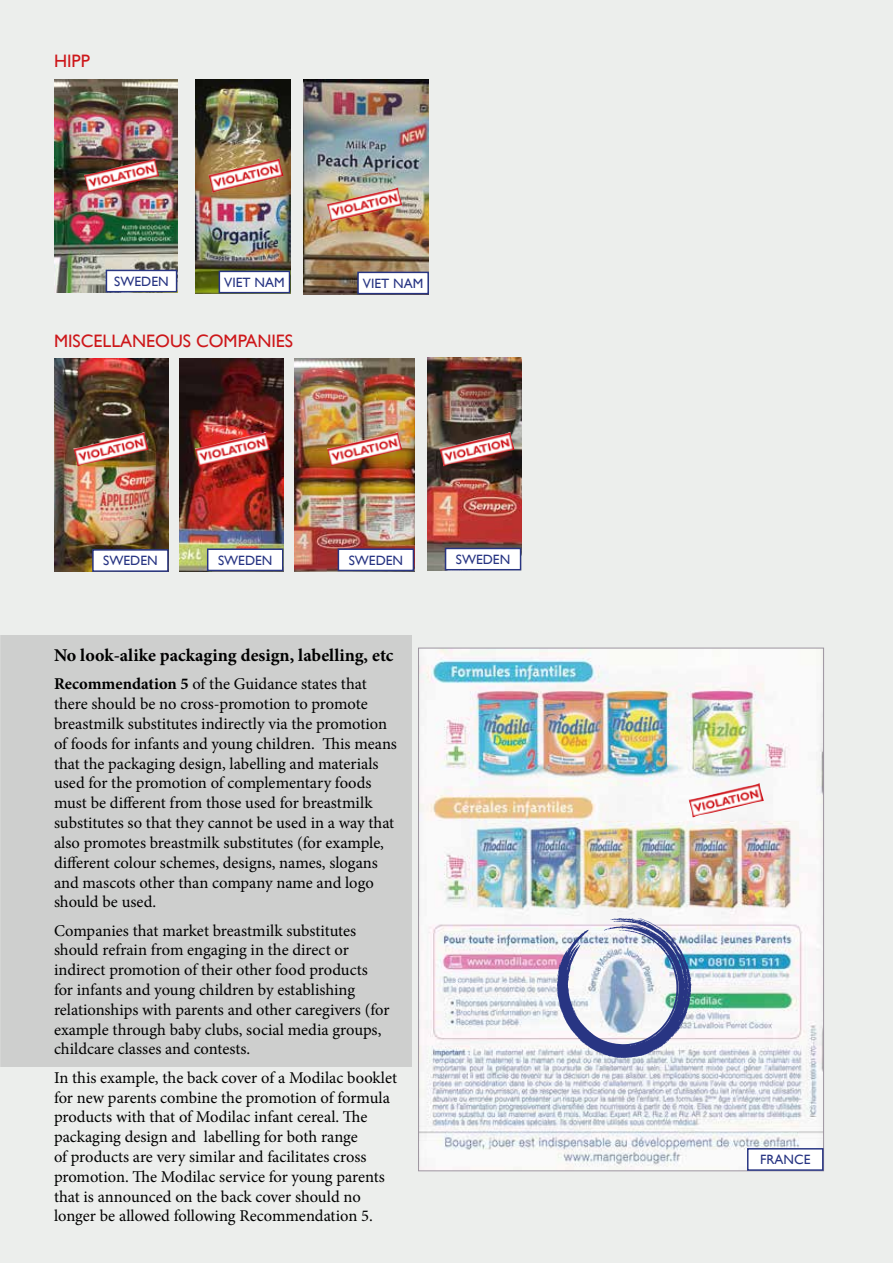
<style>
.page{position:relative;width:893px;height:1263px;background:#eceeec}
.page>*{position:absolute;margin:0;border:0;box-sizing:border-box;transform-origin:0 0}
.t1{font:700 18px "Minion Pro";color:#000}
.t2{font:18px "Gill Sans";color:#cd171a}
.t3{font:16.5px/19.8px "Minion Pro";letter-spacing:-.005em;color:#000}
.t4{font:13.5px "Gill Sans";color:#283583}
.s1{font-weight:700}
</style>
<div class="page">
<div style="left:0;top:635px;width:411px;height:432px;background:#cecfce"></div>
<img style="left:55px;top:80px;width:122px;height:212px">
<div style="left:106px;top:270px;width:71px;height:22px;background:#fff;border:2px solid #283583"></div>
<img style="left:84px;top:158px;width:75px;height:35px">
<img style="left:54px;top:359px;width:115px;height:213px">
<div style="left:92px;top:549px;width:77px;height:23px;background:#fff;border:2px solid #283583"></div>
<img style="left:73px;top:432px;width:75px;height:34px">
<img style="left:179px;top:359px;width:104px;height:212px">
<div style="left:207px;top:548px;width:76px;height:23px;background:#fff;border:2px solid #283583"></div>
<img style="left:195px;top:432px;width:75px;height:34px">
<img style="left:294px;top:359px;width:120px;height:212px">
<div style="left:338px;top:548px;width:76px;height:23px;background:#fff;border:2px solid #283583"></div>
<img style="left:327px;top:432px;width:75px;height:34px">
<img style="left:428px;top:358px;width:93px;height:212px">
<div style="left:445px;top:548px;width:76px;height:22px;background:#fff;border:2px solid #283583"></div>
<img style="left:439px;top:432px;width:75px;height:34px">
<img style="left:420px;top:650px;width:402px;height:519px">
<div style="left:747px;top:1148px;width:77px;height:23px;background:#fff;border:2px solid #283583"></div>
<svg style="left:557px;top:918px;width:134px;height:140px"></svg>
<img style="left:688px;top:783px;width:76px;height:34px">
<img style="left:196px;top:80px;width:94px;height:213px">
<div style="left:219px;top:271px;width:71px;height:22px;background:#fff;border:2px solid #283583"></div>
<img style="left:208px;top:158px;width:75px;height:35px">
<img style="left:303px;top:80px;width:126px;height:214px">
<div style="left:357px;top:272px;width:72px;height:22px;background:#fff;border:2px solid #283583"></div>
<img style="left:327px;top:188px;width:75px;height:34px">
<p class="t2" style="left:54px;top:51px;width:37px">HIPP</p>
<p class="t4" style="left:114px;top:273px;width:56px">SWEDEN</p>
<p class="t4" style="left:224px;top:274px;width:62px">VIET NAM</p>
<p class="t4" style="left:363px;top:275px;width:62px">VIET NAM</p>
<p class="t2" style="left:54px;top:331px;width:241px">MISCELLANEOUS COMPANIES</p>
<p class="t4" style="left:103px;top:553px;width:56px">SWEDEN</p>
<p class="t4" style="left:218px;top:552px;width:56px">SWEDEN</p>
<p class="t4" style="left:349px;top:552px;width:56px">SWEDEN</p>
<p class="t4" style="left:456px;top:551px;width:56px">SWEDEN</p>
<p class="t1" style="left:54px;top:643px;width:341px">No look-alike packaging design, labelling, etc</p>
<p class="t3" style="left:54px;top:674px;width:344px"><span class="s1">Recommendation 5</span> of the Guidance states that there should be no cross-promotion to promote breastmilk substitutes indirectly via the promotion of foods for infants and young children. This means that the packaging design, labelling and materials used for the promotion of complementary foods must be different from those used for breastmilk substitutes so that they cannot be used in a way that also promotes breastmilk substitutes (for example, different colour schemes, designs, names, slogans and mascots other than company name and logo should be used.</p>
<p class="t3" style="left:54px;top:920px;width:337px">Companies that market breastmilk substitutes should refrain from engaging in the direct or indirect promotion of their other food products for infants and young children by establishing relationships with parents and other caregivers (for example through baby clubs, social media groups, childcare classes and contests.</p>
<p class="t3" style="left:54px;top:1067px;width:345px">In this example, the back cover of a Modilac booklet for new parents combine the promotion of formula products with that of Modilac infant cereal. The packaging design and labelling for both range<br>of products are very similar and facilitates cross promotion. The Modilac service for young parents that is announced on the back cover should no longer be allowed following Recommendation 5.</p>
<p class="t4" style="left:760px;top:1152px;width:52px">FRANCE</p>
</div>
